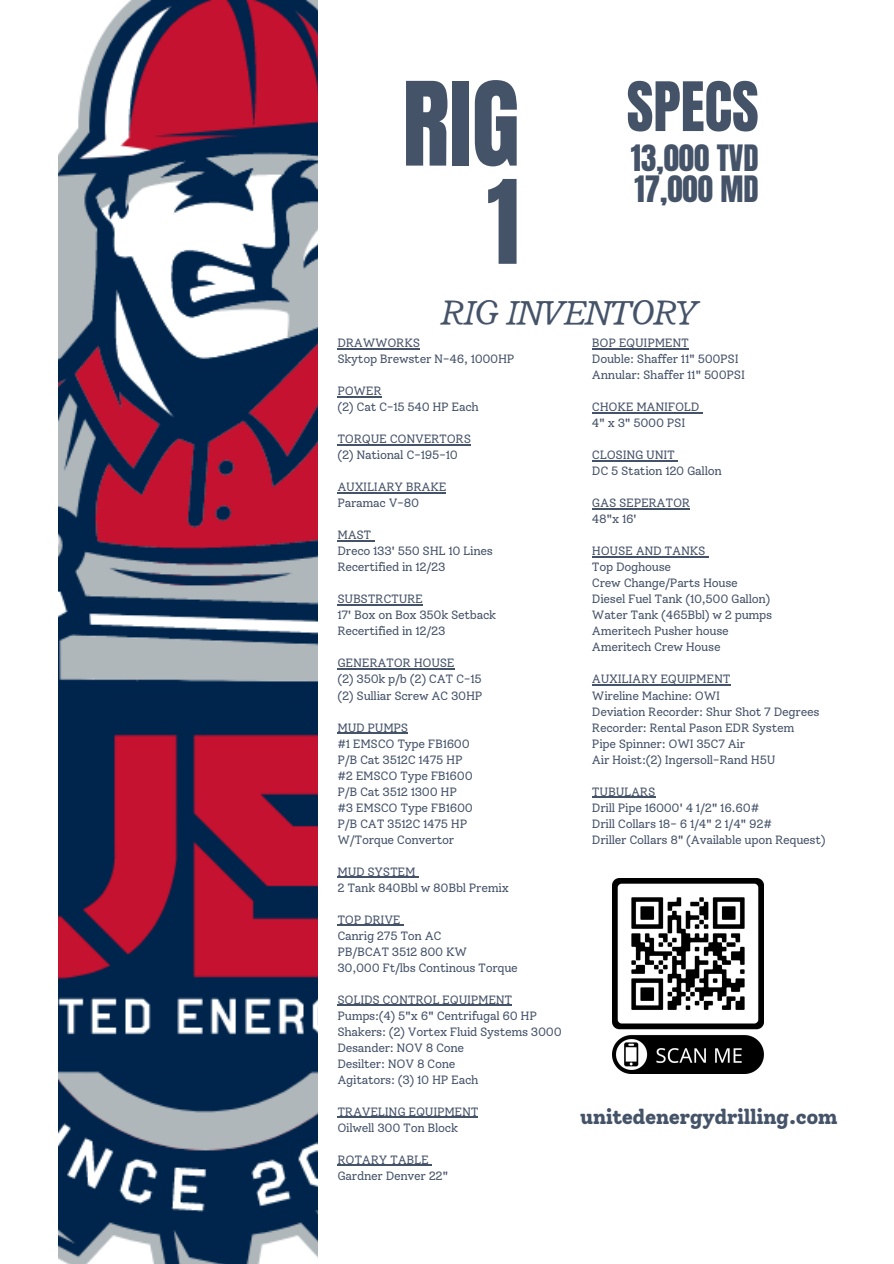
<style>
.page{position:relative;width:894px;height:1264px;background:#fff}
.page>*{position:absolute;margin:0;border:0;box-sizing:border-box;transform-origin:0 0}
.t1{font:98.7px/98.1px "Anton";color:#455369;text-align:right}
.t2{font:57.9px "Anton";color:#455369}
.t3{font:italic 37.5px "Radley";color:#455369}
.t4{font:30.9px/30.3px "Anton";color:#455369}
.t5{font:800 20.4px "Solway";letter-spacing:-.025em;color:#455369}
.t6{font:12px "Solway";letter-spacing:-.025em;color:#455369}
</style>
<div class="page">
<img style="left:58px;top:0;width:259px;height:1263px">
<img style="left:612px;top:878px;width:151px;height:195px">
<hr style="left:337px;top:348px;width:83px;height:1px;background:#455369">
<hr style="left:337px;top:396px;width:44px;height:1px;background:#455369">
<hr style="left:337px;top:444px;width:133px;height:1px;background:#455369">
<hr style="left:337px;top:492px;width:109px;height:1px;background:#455369">
<hr style="left:337px;top:540px;width:34px;height:1px;background:#455369">
<hr style="left:337px;top:604px;width:85px;height:1px;background:#455369">
<hr style="left:337px;top:668px;width:117px;height:1px;background:#455369">
<hr style="left:337px;top:732px;width:71px;height:1px;background:#455369">
<hr style="left:337px;top:876px;width:78px;height:1px;background:#455369">
<hr style="left:337px;top:924px;width:63px;height:1px;background:#455369">
<hr style="left:337px;top:1004px;width:175px;height:1px;background:#455369">
<hr style="left:337px;top:1116px;width:141px;height:1px;background:#455369">
<hr style="left:337px;top:1164px;width:91px;height:1px;background:#455369">
<hr style="left:591px;top:348px;width:97px;height:1px;background:#455369">
<hr style="left:591px;top:412px;width:108px;height:1px;background:#455369">
<hr style="left:591px;top:460px;width:83px;height:1px;background:#455369">
<hr style="left:591px;top:508px;width:98px;height:1px;background:#455369">
<hr style="left:591px;top:556px;width:114px;height:1px;background:#455369">
<hr style="left:591px;top:684px;width:139px;height:1px;background:#455369">
<hr style="left:591px;top:796px;width:64px;height:1px;background:#455369">
<h2 class="t1" style="left:402px;top:77px;width:119px">RIG<br>1</h2>
<h4 class="t3" style="left:441px;top:287px;width:257px">RIG INVENTORY</h4>
<p class="t2" style="left:626px;top:65px;width:133px">SPECS</p>
<h5 class="t4" style="left:630px;top:144px;width:129px">13,000 TVD<br>17,000 MD</h5>
<p class="t6" style="left:337px;top:336px;width:84px">DRAWWORKS</p>
<p class="t6" style="left:337px;top:352px;width:179px">Skytop Brewster N-46, 1000HP</p>
<p class="t6" style="left:337px;top:384px;width:46px">POWER</p>
<p class="t6" style="left:337px;top:400px;width:143px">(2) Cat C-15 540 HP Each</p>
<p class="t6" style="left:337px;top:432px;width:135px">TORQUE CONVERTORS</p>
<p class="t6" style="left:337px;top:448px;width:122px">(2) National C-195-10</p>
<p class="t6" style="left:337px;top:480px;width:111px">AUXILIARY BRAKE</p>
<p class="t6" style="left:337px;top:496px;width:83px">Paramac V-80</p>
<p class="t6" style="left:337px;top:528px;width:35px">MAST</p>
<p class="t6" style="left:337px;top:544px;width:157px">Dreco 133' 550 SHL 10 Lines</p>
<p class="t6" style="left:337px;top:560px;width:110px">Recertified in 12/23</p>
<p class="t6" style="left:337px;top:592px;width:87px">SUBSTRCTURE</p>
<p class="t6" style="left:337px;top:608px;width:160px">17' Box on Box 350k Setback</p>
<p class="t6" style="left:337px;top:624px;width:110px">Recertified in 12/23</p>
<p class="t6" style="left:337px;top:656px;width:119px">GENERATOR HOUSE</p>
<p class="t6" style="left:337px;top:672px;width:146px">(2) 350k p/b (2) CAT C-15</p>
<p class="t6" style="left:337px;top:688px;width:146px">(2) Sulliar Screw AC 30HP</p>
<p class="t6" style="left:337px;top:720px;width:72px">MUD PUMPS</p>
<p class="t6" style="left:337px;top:736px;width:134px">#1 EMSCO Type FB1600</p>
<p class="t6" style="left:337px;top:752px;width:127px">P/B Cat 3512C 1475 HP</p>
<p class="t6" style="left:337px;top:768px;width:137px">#2 EMSCO Type FB1600</p>
<p class="t6" style="left:337px;top:784px;width:121px">P/B Cat 3512 1300 HP</p>
<p class="t6" style="left:337px;top:800px;width:137px">#3 EMSCO Type FB1600</p>
<p class="t6" style="left:337px;top:816px;width:131px">P/B CAT 3512C 1475 HP</p>
<p class="t6" style="left:337px;top:832px;width:118px">W/Torque Convertor</p>
<p class="t6" style="left:337px;top:864px;width:80px">MUD SYSTEM</p>
<p class="t6" style="left:337px;top:880px;width:173px">2 Tank 840Bbl w 80Bbl Premix</p>
<p class="t6" style="left:337px;top:912px;width:65px">TOP DRIVE</p>
<p class="t6" style="left:337px;top:928px;width:106px">Canrig 275 Ton AC</p>
<p class="t6" style="left:337px;top:944px;width:131px">PB/BCAT 3512 800 KW</p>
<p class="t6" style="left:337px;top:960px;width:182px">30,000 Ft/lbs Continous Torque</p>
<p class="t6" style="left:337px;top:992px;width:176px">SOLIDS CONTROL EQUIPMENT</p>
<p class="t6" style="left:337px;top:1008px;width:201px">Pumps:(4) 5"x 6" Centrifugal 60 HP</p>
<p class="t6" style="left:337px;top:1024px;width:226px">Shakers: (2) Vortex Fluid Systems 3000</p>
<p class="t6" style="left:337px;top:1040px;width:128px">Desander: NOV 8 Cone</p>
<p class="t6" style="left:337px;top:1056px;width:120px">Desilter: NOV 8 Cone</p>
<p class="t6" style="left:337px;top:1072px;width:142px">Agitators: (3) 10 HP Each</p>
<p class="t6" style="left:337px;top:1104px;width:143px">TRAVELING EQUIPMENT</p>
<p class="t6" style="left:337px;top:1120px;width:122px">Oilwell 300 Ton Block</p>
<p class="t6" style="left:337px;top:1152px;width:93px">ROTARY TABLE</p>
<p class="t6" style="left:337px;top:1168px;width:113px">Gardner Denver 22"</p>
<p class="t6" style="left:591px;top:336px;width:98px">BOP EQUIPMENT</p>
<p class="t6" style="left:591px;top:352px;width:148px">Double: Shaffer 11" 500PSI</p>
<p class="t6" style="left:591px;top:368px;width:154px">Annular: Shaffer 11" 500PSI</p>
<p class="t6" style="left:591px;top:400px;width:109px">CHOKE MANIFOLD</p>
<p class="t6" style="left:591px;top:416px;width:95px">4" x 3" 5000 PSI</p>
<p class="t6" style="left:591px;top:448px;width:84px">CLOSING UNIT</p>
<p class="t6" style="left:591px;top:464px;width:131px">DC 5 Station 120 Gallon</p>
<p class="t6" style="left:591px;top:496px;width:100px">GAS SEPERATOR</p>
<p class="t6" style="left:591px;top:512px;width:46px">48"x 16'</p>
<p class="t6" style="left:591px;top:544px;width:115px">HOUSE AND TANKS</p>
<p class="t6" style="left:591px;top:560px;width:81px">Top Doghouse</p>
<p class="t6" style="left:591px;top:576px;width:147px">Crew Change/Parts House</p>
<p class="t6" style="left:591px;top:592px;width:180px">Diesel Fuel Tank (10,500 Gallon)</p>
<p class="t6" style="left:591px;top:608px;width:182px">Water Tank (465Bbl) w 2 pumps</p>
<p class="t6" style="left:591px;top:624px;width:138px">Ameritech Pusher house</p>
<p class="t6" style="left:591px;top:640px;width:130px">Ameritech Crew House</p>
<p class="t6" style="left:591px;top:672px;width:140px">AUXILIARY EQUIPMENT</p>
<p class="t6" style="left:591px;top:688px;width:129px">Wireline Machine: OWI</p>
<p class="t6" style="left:591px;top:704px;width:229px">Deviation Recorder: Shur Shot 7 Degrees</p>
<p class="t6" style="left:591px;top:720px;width:204px">Recorder: Rental Pason EDR System</p>
<p class="t6" style="left:591px;top:736px;width:155px">Pipe Spinner: OWI 35C7 Air</p>
<p class="t6" style="left:591px;top:752px;width:185px">Air Hoist:(2) Ingersoll-Rand H5U</p>
<p class="t6" style="left:591px;top:784px;width:65px">TUBULARS</p>
<p class="t6" style="left:591px;top:800px;width:169px">Drill Pipe 16000' 4 1/2" 16.60#</p>
<p class="t6" style="left:591px;top:816px;width:182px">Drill Collars 18- 6 1/4" 2 1/4" 92#</p>
<p class="t6" style="left:591px;top:832px;width:235px">Driller Collars 8" (Available upon Request)</p>
<h3 class="t5" style="left:580px;top:1104px;width:259px">unitedenergydrilling.com</h3>
</div>
